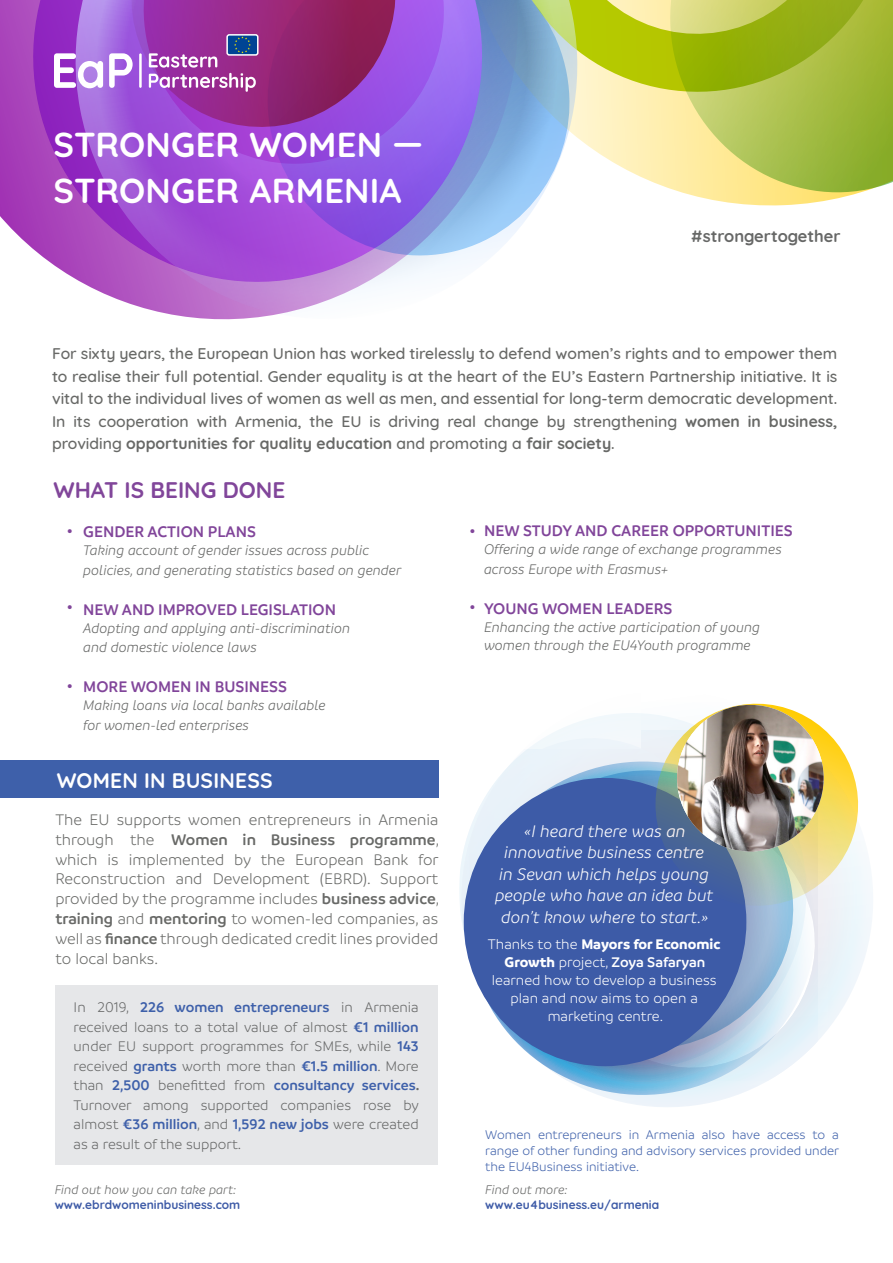
<style>
.page{position:relative;width:893px;height:1263px;background:#fff}
.page>*{position:absolute;margin:0;border:0;box-sizing:border-box;transform-origin:0 0}
.t1{font:700 34.5px "Quicksand";letter-spacing:.005em;color:#fff}
.t2{font:700 22.5px "Quicksand";color:#81469a}
.t3{font:700 21px "Quicksand";letter-spacing:.01em;color:#fff}
.texte_bulles_blanc{font:italic 300 18px/21.6px "Branding";color:#fff;text-align:center}
.petit_titre{font:500 18px "Branding";color:#81469a}
.t4{font:300 16.5px/19.8px "Branding";color:#686967;text-align:justify}
.t5{font:600 16.5px "Branding";color:#81459a}
.t6{font:700 16.5px "Quicksand";color:#676867}
.t7{font:500 15.75px/22.5px "Quicksand";color:#686967;text-align:justify}
.t8{font:italic 300 15px "Branding";color:#676867}
.petit_titre-2{font:300 15px/19.5px "Branding";color:#666767;text-align:justify}
.texte_bulles_blanc-2{font:300 15px/18px "Branding";color:#fff;text-align:center}
.t9{font:300 13.5px/16.2px "Branding";color:#3f61aa;text-align:justify}
.t10{font:italic 300 13.5px "Branding";color:#676867}
.t11{font:700 12px "Quicksand";color:#3e5ba7}
.s1{font-weight:700}
.s2{color:#81469a}
.s3{font-weight:600}
.s4{font-weight:600;color:#3e60aa}
</style>
<div class="page">
<svg style="left:599px;top:115px;width:51px;height:66px;fill:#fff2bf"></svg>
<svg style="left:0;top:0;width:11px;height:228px;background:#a741b9"></svg>
<svg style="left:599px;top:0;width:51px;height:115px;background:#d5da52"></svg>
<svg style="left:11px;top:0;width:43px;height:265px;background:#a847bf"></svg>
<div style="left:55px;top:985px;width:383px;height:180px;background:#e6e7e9"></div>
<div style="left:0;top:760px;width:438px;height:38px;background:#3e60aa"></div>
<svg style="left:827px;top:892px;width:46px;height:138px"></svg>
<svg style="left:559px;top:713px;width:83px;height:17px"></svg>
<svg style="left:526px;top:730px;width:116px;height:20px;fill:#f1f8fb"></svg>
<svg style="left:459px;top:750px;width:368px;height:357px"></svg>
<svg style="left:490px;top:760px;width:313px;height:299px;background:#c0d4e7"></svg>
<div style="left:464px;top:778px;width:282px;height:288px;background:#3d5ba7;border-radius:50%"></div>
<svg style="left:642px;top:703px;width:230px;height:217px"></svg>
<img style="left:677px;top:705px;width:147px;height:146px;border-radius:73px">
<svg style="left:54px;top:0;width:545px;height:320px"></svg>
<svg style="left:255px;top:0;width:327px;height:268px;background:#a092e1"></svg>
<svg style="left:54px;top:0;width:359px;height:144px;background:#9b45af"></svg>
<svg style="left:650px;top:0;width:243px;height:206px;background:#bac753"></svg>
<p class="t1" style="left:54px;top:117px;width:371px">STRONGER WOMEN —</p>
<p class="t1" style="left:54px;top:162px;width:349px">STRONGER ARMENIA</p>
<p class="t6" style="left:691px;top:222px;width:151px">#strongertogether</p>
<p class="t7" style="left:52px;top:341px;width:787px">For sixty years, the European Union has worked tirelessly to defend women’s rights and to empower them to realise their full potential. Gender equality is at the heart of the EU’s Eastern Partnership initiative. It is vital to the individual lives of women as well as men, and essential for long-term democratic development.</p>
<p class="t7" style="left:52px;top:408px;width:787px">In its cooperation with Armenia, the EU is driving real change by strengthening <span class="s1">women in business, </span>providing <span class="s1">opportunities for quality education</span> and promoting a <span class="s1">fair society</span>.</p>
<p class="t2" style="left:54px;top:471px;width:233px">WHAT IS BEING DONE</p>
<p class="t5" style="left:83px;top:523px;width:174px">GENDER ACTION PLANS</p>
<p class="t8" style="left:83px;top:543px;width:288px">Taking account of gender issues across public</p>
<p class="t8" style="left:83px;top:562px;width:320px">policies, and generating statistics based on gender</p>
<p class="t5" style="left:83px;top:600px;width:254px">NEW AND IMPROVED LEGISLATION</p>
<p class="t8" style="left:83px;top:620px;width:268px">Adopting and applying anti-discrimination</p>
<p class="t8" style="left:83px;top:640px;width:175px">and domestic violence laws</p>
<p class="t5" style="left:83px;top:678px;width:205px">MORE WOMEN IN BUSINES<span class="s2">S</span></p>
<p class="t8" style="left:83px;top:697px;width:244px">Making loans via local banks available</p>
<p class="t8" style="left:83px;top:717px;width:167px">for women-led enterprises</p>
<p class="petit_titre" style="left:67px;top:521px;width:8px">•</p>
<p class="petit_titre" style="left:469px;top:521px;width:8px">•</p>
<p class="petit_titre" style="left:67px;top:597px;width:8px">•</p>
<p class="petit_titre" style="left:469px;top:597px;width:8px">•</p>
<p class="petit_titre" style="left:67px;top:676px;width:8px">•</p>
<p class="t5" style="left:484px;top:522px;width:310px">NEW STUDY AND CAREER OPPORTUNITIES</p>
<p class="t8" style="left:484px;top:542px;width:299px">Offering a wide range of exchange programmes</p>
<p class="t8" style="left:484px;top:562px;width:186px">across Europe with Erasmus+</p>
<p class="t5" style="left:484px;top:599px;width:190px">YOUNG WOMEN LEADERS</p>
<p class="t8" style="left:484px;top:619px;width:277px">Enhancing the active participation of young</p>
<p class="t8" style="left:484px;top:637px;width:268px">women through the EU4Youth programme</p>
<p class="t3" style="left:57px;top:763px;width:217px">WOMEN IN BUSINESS</p>
<p class="t4" style="left:55px;top:810px;width:385px">The EU supports women entrepreneurs in Armenia through the <span class="s3">Women in Business programme</span>, which is implemented by the European Bank for Reconstruction and Development (EBRD). Support provided by the programme includes <span class="s3">business advice</span>, <span class="s3">training</span> and <span class="s3">mentoring</span> to women-led companies, as well as <span class="s3">finance</span> through dedicated credit lines provided to local banks.</p>
<p class="texte_bulles_blanc" style="left:495px;top:820px;width:220px">«I heard there was an innovative business centre<br>in Sevan which helps young people who have an idea but don’t know where to start.»</p>
<p class="texte_bulles_blanc-2" style="left:488px;top:936px;width:234px">Thanks to the <span class="s1">Mayors for Economic<br>Growth</span> project, <span class="s3">Zoya Safaryan </span>learned how to develop a business plan and now aims to open a marketing centre.</p>
<p class="petit_titre-2" style="left:74px;top:998px;width:347px">In 2019, <span class="s4">226 women entrepreneurs</span> in Armenia received loans to a total value of almost <span class="s4">€1 million </span>under EU support programmes for SMEs, while <span class="s4">143 </span>received <span class="s4">grants</span> worth more than <span class="s4">€1.5 million</span>. More than <span class="s4">2,500</span> benefitted from <span class="s4">consultancy services</span><span class="s3">.<br></span>Turnover among supported companies rose by almost <span class="s4">€36 million</span>, and <span class="s4">1,592 new jobs</span> were created as a result of the support.</p>
<p class="t9" style="left:485px;top:1127px;width:356px">Women entrepreneurs in Armenia also have access to a range of other funding and advisory services provided under the EU4Business initiative.</p>
<p class="t10" style="left:485px;top:1182px;width:84px">Find out more:</p>
<p class="t11" style="left:485px;top:1194px;width:175px">www.eu4business.eu/armenia</p>
<p class="t10" style="left:55px;top:1183px;width:183px">Find out how you can take part:</p>
<p class="t11" style="left:55px;top:1195px;width:187px">www.ebrdwomeninbusiness.com</p>
</div>
